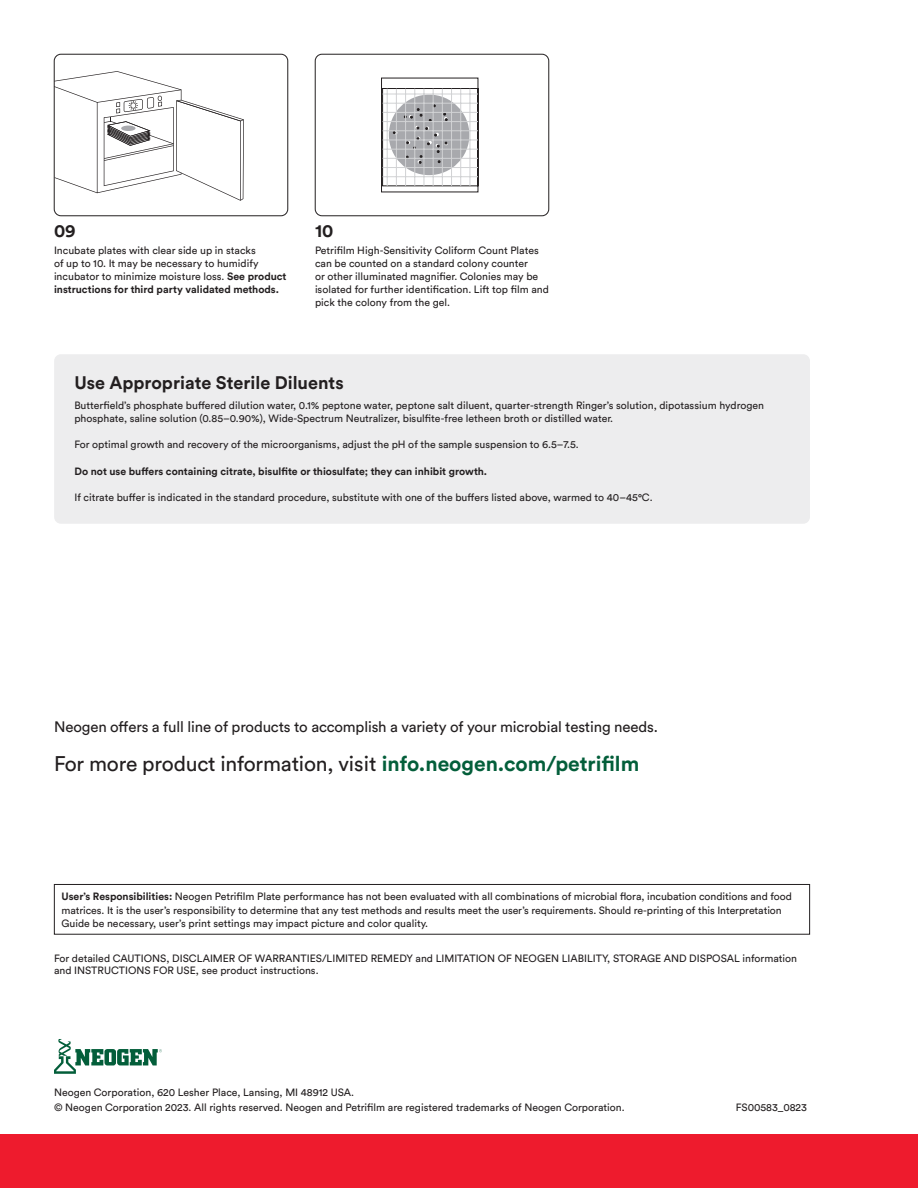
<style>
.page{position:relative;width:918px;height:1188px;background:#fff}
.page>*{position:absolute;margin:0;border:0;box-sizing:border-box;transform-origin:0 0}
.t1{font:21px "Circular Std";letter-spacing:-.01em;color:#231f20}
.t2{font:700 18px "Circular Std";color:#231f20}
.t3{font:15px "Circular Std";letter-spacing:-.01em;color:#231f20}
.t4{font:10.5px/13.2px "Circular Std";color:#231f20}
.t5{font:700 10.5px "Circular Std";color:#231f20}
.s1{font-weight:700}
.s2{font-weight:700;color:#035e3a}
</style>
<div class="page">
<svg style="left:56px;top:71px;width:188px;height:130px"></svg>
<div style="left:121px;top:126px;width:15px;height:5px;background:#a8a9ad;border-radius:50%"></div>
<div style="left:54px;top:54px;width:234px;height:162px;border:1px solid #231f20;border-radius:7px"></div>
<svg style="left:381px;top:77px;width:98px;height:116px"></svg>
<hr style="left:383px;top:94px;width:95px;height:1px;background:#d1d2d4">
<hr style="left:383px;top:103px;width:95px;height:1px;background:#d1d2d4">
<hr style="left:383px;top:112px;width:95px;height:1px;background:#d1d2d4">
<hr style="left:383px;top:121px;width:95px;height:1px;background:#d1d2d4">
<hr style="left:383px;top:140px;width:95px;height:1px;background:#d1d2d4">
<hr style="left:383px;top:149px;width:95px;height:1px;background:#d1d2d4">
<hr style="left:383px;top:158px;width:95px;height:1px;background:#d1d2d4">
<hr style="left:383px;top:167px;width:95px;height:1px;background:#d1d2d4">
<hr style="left:383px;top:176px;width:95px;height:1px;background:#d1d2d4">
<hr style="left:387px;top:89px;width:1px;height:97px;background:#d1d2d4">
<hr style="left:396px;top:89px;width:1px;height:97px;background:#d1d2d4">
<hr style="left:405px;top:89px;width:1px;height:97px;background:#d1d2d4">
<hr style="left:424px;top:89px;width:1px;height:97px;background:#d1d2d4">
<hr style="left:433px;top:89px;width:1px;height:97px;background:#d1d2d4">
<hr style="left:442px;top:89px;width:1px;height:97px;background:#d1d2d4">
<hr style="left:451px;top:89px;width:1px;height:97px;background:#d1d2d4">
<hr style="left:460px;top:89px;width:1px;height:97px;background:#d1d2d4">
<hr style="left:383px;top:130px;width:95px;height:1px;background:#d1d2d4">
<hr style="left:414px;top:89px;width:1px;height:97px;background:#d1d2d4">
<hr style="left:470px;top:89px;width:1px;height:97px;background:#d1d2d4">
<div style="left:315px;top:54px;width:234px;height:162px;border:1px solid #231f20;border-radius:7px"></div>
<div style="left:54px;top:354px;width:756px;height:170px;background:#ededee;border-radius:7px"></div>
<div style="left:0;top:1134px;width:918px;height:54px;background:#ee1b2d"></div>
<div style="left:54px;top:884px;width:756px;height:51px;border:1px solid #231f20"></div>
<svg style="left:54px;top:1039px;width:108px;height:35px"></svg>
<h2 class="t2" style="left:54px;top:219px;width:23px">09</h2>
<p class="t4" style="left:54px;top:244px;width:234px">Incubate plates with clear side up in stacks<br>of up to 10. It may be necessary to humidify incubator to minimize moisture loss. <span class="s1">See product instructions for third party validated methods.</span></p>
<h2 class="t2" style="left:315px;top:219px;width:20px">10</h2>
<p class="t4" style="left:315px;top:244px;width:235px">Petrifilm High-Sensitivity Coliform Count Plates can be counted on a standard colony counter<br>or other illuminated magnifier. Colonies may be isolated for further identification. Lift top film and pick the colony from the gel.</p>
<h2 class="t2" style="left:74px;top:371px;width:271px">Use Appropriate Sterile Diluents</h2>
<p class="t4" style="left:74px;top:399px;width:691px">Butterfield’s phosphate buffered dilution water, 0.1% peptone water, peptone salt diluent, quarter-strength Ringer’s solution, dipotassium hydrogen phosphate, saline solution (0.85–0.90%), Wide-Spectrum Neutralizer, bisulfite-free letheen broth or distilled water.</p>
<p class="t4" style="left:74px;top:438px;width:506px">For optimal growth and recovery of the microorganisms, adjust the pH of the sample suspension to 6.5–7.5.</p>
<p class="t5" style="left:74px;top:464px;width:414px">Do not use buffers containing citrate, bisulfite or thiosulfate; they can inhibit growth.</p>
<p class="t4" style="left:74px;top:490px;width:580px">If citrate buffer is indicated in the standard procedure, substitute with one of the buffers listed above, warmed to 40–45°C.</p>
<h3 class="t3" style="left:54px;top:717px;width:605px">Neogen offers a full line of products to accomplish a variety of your microbial testing needs.</h3>
<h1 class="t1" style="left:54px;top:751px;width:587px">For more product information, visit <span class="s2">info.neogen.com/petrifilm</span></h1>
<p class="t4" style="left:61px;top:890px;width:732px"><span class="s1">User’s Responsibilities:</span> Neogen Petrifilm Plate performance has not been evaluated with all combinations of microbial flora, incubation conditions and food matrices. It is the user’s responsibility to determine that any test methods and results meet the user’s requirements. Should re-printing of this Interpretation<br>Guide be necessary, user’s print settings may impact picture and color quality.</p>
<p class="t4" style="left:54px;top:952px;width:745px;line-height:12px">For detailed CAUTIONS, DISCLAIMER OF WARRANTIES/LIMITED REMEDY and LIMITATION OF NEOGEN LIABILITY, STORAGE AND DISPOSAL information and INSTRUCTIONS FOR USE, see product instructions.</p>
<p class="t4" style="left:54px;top:1085px;width:572px;line-height:15.3px">Neogen Corporation, 620 Lesher Place, Lansing, MI 48912 USA.<br>© Neogen Corporation 2023. All rights reserved. Neogen and Petrifilm are registered trademarks of Neogen Corporation.</p>
<p class="t4" style="left:736px;top:1101px;width:73px">FS00583_0823</p>
</div>
